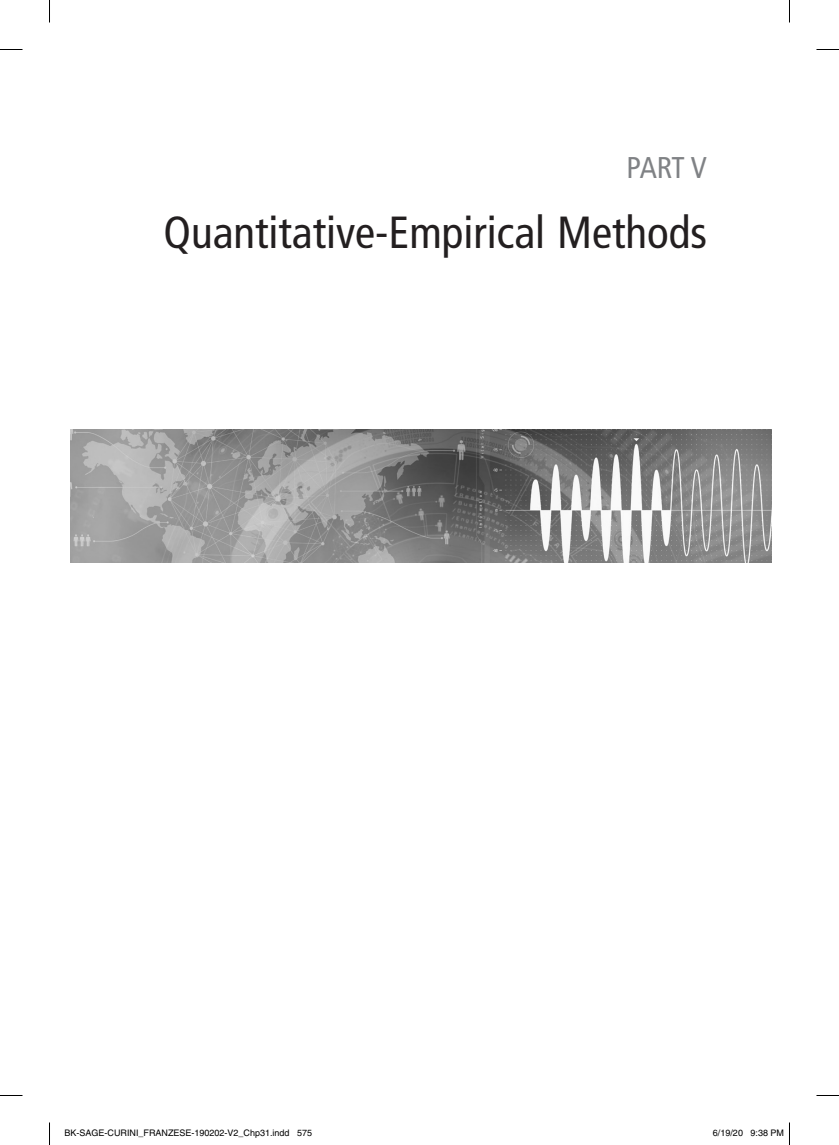
<style>
.page{position:relative;width:839px;height:1145px;background:#fff}
.page>*{position:absolute;margin:0;border:0;box-sizing:border-box;transform-origin:0 0}
.t1{font:condensed 45px "Frutiger LT Pro";color:#231f20}
.t2{font:condensed 30px "Frutiger LT Std";color:#808285}
.t3{font:9px "Helvetica";color:#000}
</style>
<div class="page">
<img style="left:70px;top:429px;width:701px;height:134px">
<svg style="left:0;top:49px;width:22px;height:1px"></svg>
<svg style="left:816px;top:49px;width:23px;height:1px"></svg>
<svg style="left:0;top:1095px;width:22px;height:1px"></svg>
<svg style="left:816px;top:1095px;width:23px;height:1px"></svg>
<svg style="left:49px;top:0;width:1px;height:23px"></svg>
<svg style="left:49px;top:1122px;width:1px;height:23px"></svg>
<svg style="left:789px;top:0;width:1px;height:23px"></svg>
<svg style="left:789px;top:1122px;width:1px;height:23px"></svg>
<h2 class="t2" style="left:626px;top:150px;width:82px">PART V</h2>
<h1 class="t1" style="left:163px;top:206px;width:545px">Quantitative-Empirical Methods</h1>
<p class="t3" style="left:64px;top:1128px;width:249px">BK-SAGE-CURINI_FRANZESE-190202-V2_Chp31.indd 575</p>
<p class="t3" style="left:713px;top:1128px;width:73px">6/19/20 9:38 PM</p>
</div>
